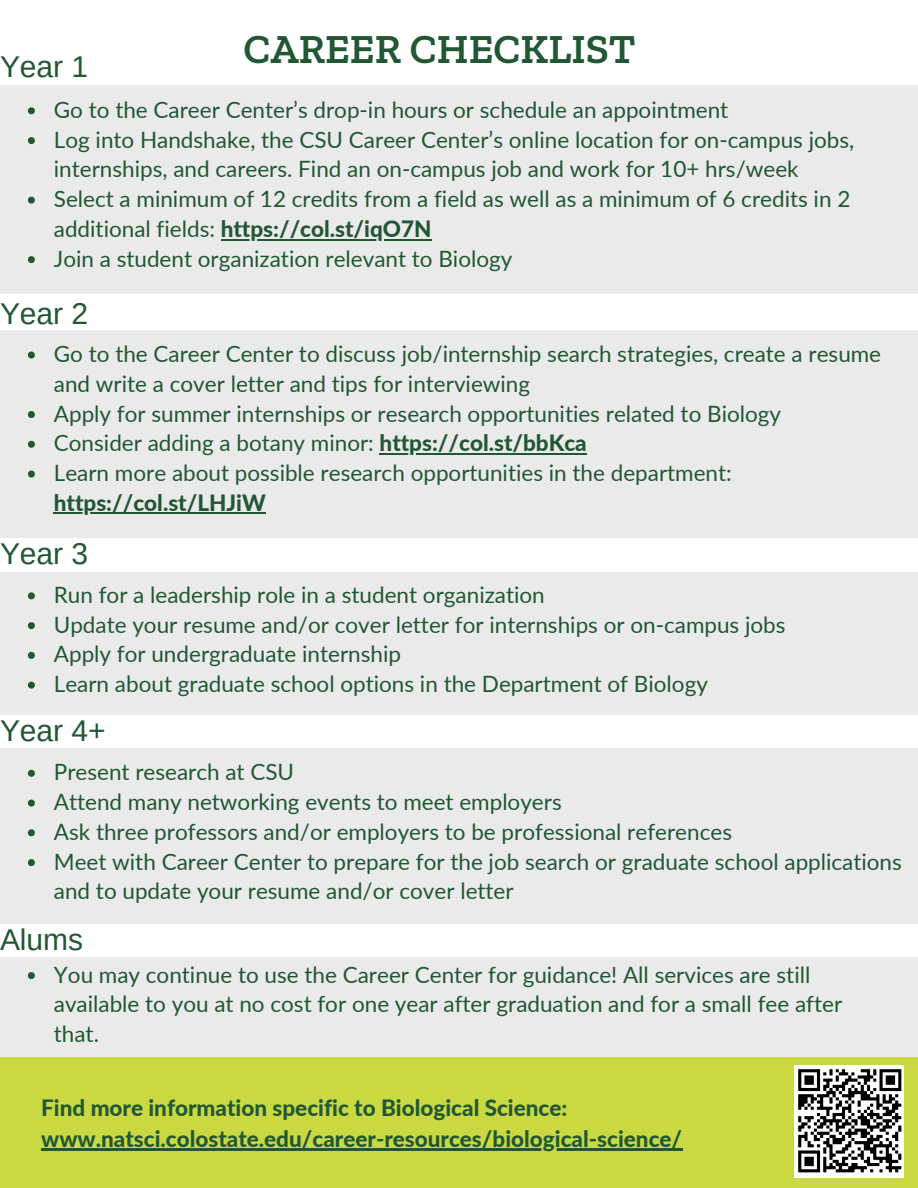
<style>
.page{position:relative;width:918px;height:1188px;background:#fff}
.page>*{position:absolute;margin:0;border:0;box-sizing:border-box;transform-origin:0 0}
.t1{font:600 42px "Zilla Slab";color:#215732}
.t2{font:30px "Arimo";color:#215732}
.t3{font:22.5px/29.7px "Lato";color:#215732}
.t4{font:800 22.5px/31.5px "Lato";color:#215732}
.s1{font-weight:800}
</style>
<div class="page">
<div style="left:0;top:85px;width:918px;height:209px;background:#eaeaea"></div>
<svg style="left:28px;top:107px;width:7px;height:7px"></svg>
<svg style="left:28px;top:137px;width:7px;height:7px"></svg>
<svg style="left:28px;top:197px;width:7px;height:7px"></svg>
<hr style="left:221px;top:239px;width:211px;height:1px;background:#215732">
<svg style="left:28px;top:256px;width:7px;height:7px"></svg>
<div style="left:0;top:330px;width:918px;height:208px;background:#eaeaea"></div>
<div style="left:0;top:572px;width:918px;height:143px;background:#eaeaea"></div>
<div style="left:0;top:749px;width:918px;height:175px;background:#eaeaea"></div>
<div style="left:0;top:957px;width:918px;height:100px;background:#eaeaea"></div>
<div style="left:0;top:1057px;width:918px;height:131px;background:#cad941"></div>
<img style="left:794px;top:1065px;width:109px;height:113px">
<svg style="left:28px;top:352px;width:7px;height:7px"></svg>
<svg style="left:28px;top:411px;width:7px;height:7px"></svg>
<svg style="left:28px;top:441px;width:7px;height:7px"></svg>
<hr style="left:380px;top:453px;width:207px;height:2px;background:#215732">
<svg style="left:28px;top:471px;width:7px;height:7px"></svg>
<hr style="left:54px;top:513px;width:212px;height:1px;background:#215732">
<svg style="left:28px;top:592px;width:7px;height:7px"></svg>
<svg style="left:28px;top:622px;width:7px;height:7px"></svg>
<svg style="left:28px;top:652px;width:7px;height:7px"></svg>
<svg style="left:28px;top:682px;width:7px;height:7px"></svg>
<svg style="left:28px;top:770px;width:7px;height:7px"></svg>
<svg style="left:28px;top:800px;width:7px;height:7px"></svg>
<svg style="left:28px;top:829px;width:7px;height:7px"></svg>
<svg style="left:28px;top:859px;width:7px;height:7px"></svg>
<svg style="left:28px;top:972px;width:7px;height:7px"></svg>
<svg style="left:41px;top:1148px;width:18px;height:2px"></svg>
<hr style="left:59px;top:1148px;width:42px;height:2px;background:#215732">
<hr style="left:101px;top:1148px;width:582px;height:2px;background:#215732">
<h1 class="t1" style="left:243px;top:23px;width:394px">CAREER CHECKLIST</h1>
<p class="t3" style="left:54px;top:94px;width:802px">Go to the Career Center’s drop-in hours or schedule an appointment<br>Log into Handshake, the CSU Career Center’s online location for on-campus jobs, internships, and careers. Find an on-campus job and work for 10+ hrs/week Select a minimum of 12 credits from a field as well as a minimum of 6 credits in 2 additional fields: <span class="s1">https://col.st/iqO7N<br></span>Join a student organization relevant to Biology</p>
<h2 class="t2" style="left:0;top:50px;width:90px">Year 1</h2>
<h2 class="t2" style="left:0;top:296px;width:90px">Year 2</h2>
<p class="t3" style="left:54px;top:338px;width:829px">Go to the Career Center to discuss job/internship search strategies, create a resume and write a cover letter and tips for interviewing<br>Apply for summer internships or research opportunities related to Biology<br>Consider adding a botany minor: <span class="s1">https://col.st/bbKca<br></span>Learn more about possible research opportunities in the department:</p>
<p class="t4" style="left:54px;top:486px;width:213px">https://col.st/LHJiW</p>
<h2 class="t2" style="left:0;top:537px;width:90px">Year 3</h2>
<p class="t3" style="left:54px;top:579px;width:733px">Run for a leadership role in a student organization<br>Update your resume and/or cover letter for internships or on-campus jobs Apply for undergraduate internship<br>Learn about graduate school options in the Department of Biology</p>
<h2 class="t2" style="left:0;top:714px;width:107px">Year 4+</h2>
<p class="t3" style="left:54px;top:757px;width:850px">Present research at CSU<br>Attend many networking events to meet employers<br>Ask three professors and/or employers to be professional references<br>Meet with Career Center to prepare for the job search or graduate school applications and to update your resume and/or cover letter</p>
<h2 class="t2" style="left:0;top:923px;width:85px">Alums</h2>
<p class="t3" style="left:54px;top:959px;width:790px">You may continue to use the Career Center for guidance! All services are still available to you at no cost for one year after graduation and for a small fee after that.</p>
<p class="t4" style="left:41px;top:1091px;width:643px">Find more information specific to Biological Science: www.natsci.colostate.edu/career-resources/biological-science/</p>
</div>
